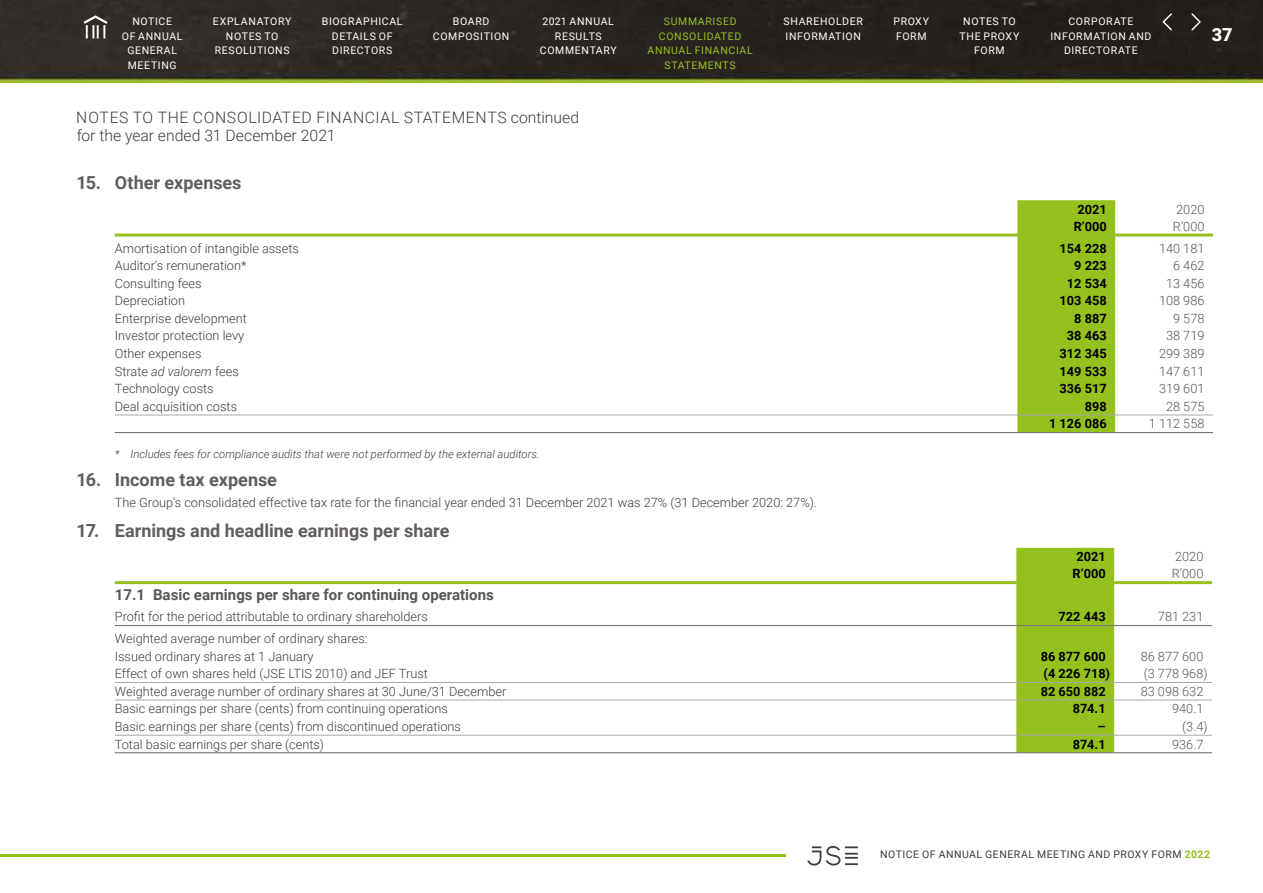
<style>
.page{position:relative;width:1263px;height:893px;background:#fff}
.page>*{position:absolute;margin:0;border:0;box-sizing:border-box;transform-origin:0 0}
.t1{font:700 18px "Roboto";color:#615d5c}
.t2{font:900 18px "Roboto";color:#fff}
.t3{font:300 15.75px/18px "Roboto";letter-spacing:.01em;color:#3c3c3b}
.t4{font:700 15px "Roboto";color:#575756}
.t5{font:300 12.75px/17.5px "Roboto";color:#3c3c3b}
.t6{font:300 12.75px/17.2px "Roboto";color:#555454}
.t7{font:700 12.75px/17.2px "Roboto";color:#000}
.t8{font:italic 300 11.25px "Roboto";color:#3c3c3b}
.t9{font:10.5px/14.9px "Roboto";letter-spacing:.06em;color:#fff;text-align:center}
.t10{font:10.5px/14.9px "Roboto";letter-spacing:.06em;color:#95c11f;text-align:center}
.t11{font:10.5px "Roboto";letter-spacing:.045em;color:#3c3c3b}
.s1{font-style:italic}
.s2{font-weight:700;color:#95c11f}
</style>
<div class="page">
<svg style="left:807px;top:846px;width:51px;height:19px"></svg>
<hr style="left:0;top:855px;width:785px;height:2px;background:#95c11f">
<img style="left:0;top:0;width:1263px;height:82px">
<svg style="left:81px;top:14px;width:29px;height:25px"></svg>
<svg style="left:1162px;top:13px;width:10px;height:17px"></svg>
<svg style="left:1191px;top:13px;width:10px;height:17px"></svg>
<div style="left:1017px;top:200px;width:98px;height:232px;background:#95c11f"></div>
<hr style="left:115px;top:234px;width:902px;height:3px;background:#95c11f">
<hr style="left:1017px;top:234px;width:98px;height:3px;background:#95c11f">
<hr style="left:1115px;top:234px;width:98px;height:3px;background:#95c11f">
<hr style="left:115px;top:415px;width:902px;height:1px;background:#a8a8a7">
<hr style="left:1017px;top:415px;width:98px;height:1px;background:#a8a8a7">
<hr style="left:1115px;top:415px;width:98px;height:1px;background:#a8a8a7">
<hr style="left:115px;top:432px;width:902px;height:1px;background:#767675">
<hr style="left:1017px;top:432px;width:98px;height:1px;background:#767675">
<hr style="left:1115px;top:432px;width:98px;height:1px;background:#767675">
<div style="left:1016px;top:548px;width:98px;height:204px;background:#95c11f"></div>
<hr style="left:115px;top:581px;width:901px;height:3px;background:#95c11f">
<hr style="left:1016px;top:581px;width:98px;height:3px;background:#95c11f">
<hr style="left:1114px;top:581px;width:98px;height:3px;background:#95c11f">
<hr style="left:115px;top:682px;width:901px;height:1px;background:#a8a8a7">
<hr style="left:1016px;top:682px;width:98px;height:1px;background:#a8a8a7">
<hr style="left:1114px;top:682px;width:98px;height:1px;background:#a8a8a7">
<hr style="left:115px;top:700px;width:901px;height:1px;background:#a8a8a7">
<hr style="left:1016px;top:700px;width:98px;height:1px;background:#a8a8a7">
<hr style="left:1114px;top:700px;width:98px;height:1px;background:#a8a8a7">
<hr style="left:115px;top:735px;width:901px;height:1px;background:#a8a8a7">
<hr style="left:1016px;top:735px;width:98px;height:1px;background:#a8a8a7">
<hr style="left:1114px;top:735px;width:98px;height:1px;background:#a8a8a7">
<hr style="left:115px;top:752px;width:901px;height:1px;background:#767675">
<hr style="left:1016px;top:752px;width:98px;height:1px;background:#767675">
<hr style="left:1114px;top:752px;width:98px;height:1px;background:#767675">
<hr style="left:115px;top:625px;width:901px;height:1px;background:#767675">
<hr style="left:1016px;top:625px;width:98px;height:1px;background:#767675">
<hr style="left:1114px;top:625px;width:98px;height:1px;background:#767675">
<p class="t9" style="left:122px;top:13px;width:62px">NOTICE<br>OF ANNUAL<br>GENERAL<br>MEETING</p>
<p class="t9" style="left:213px;top:13px;width:80px">EXPLANATORY<br>NOTES TO<br>RESOLUTIONS</p>
<p class="t9" style="left:322px;top:13px;width:82px">BIOGRAPHICAL<br>DETAILS OF<br>DIRECTORS</p>
<p class="t9" style="left:433px;top:13px;width:78px">BOARD<br>COMPOSITION</p>
<p class="t9" style="left:540px;top:13px;width:78px">2021 ANNUAL<br>RESULTS<br>COMMENTARY</p>
<p class="t10" style="left:647px;top:13px;width:107px">SUMMARISED<br>CONSOLIDATED<br>ANNUAL FINANCIAL<br>STATEMENTS</p>
<p class="t9" style="left:783px;top:13px;width:81px;text-align:left">SHAREHOLDER<br>INFORMATION</p>
<p class="t9" style="left:893px;top:13px;width:37px;text-align:left">PROXY<br>FORM</p>
<p class="t9" style="left:960px;top:13px;width:61px">NOTES TO<br>THE PROXY<br>FORM</p>
<p class="t9" style="left:1050px;top:13px;width:102px">CORPORATE<br>INFORMATION AND<br>DIRECTORATE</p>
<h1 class="t2" style="left:1212px;top:22px;width:22px">37</h1>
<p class="t3" style="left:77px;top:108px;width:504px">NOTES TO THE CONSOLIDATED FINANCIAL STATEMENTS continued for the year ended 31 December 2021</p>
<h1 class="t1" style="left:77px;top:170px;width:166px">15. Other expenses</h1>
<p class="t7" style="left:1074px;top:200px;width:35px">2021<br>R’000</p>
<p class="t6" style="left:1173px;top:200px;width:33px">2020<br>R’000</p>
<p class="t5" style="left:115px;top:239px;width:186px">Amortisation of intangible assets</p>
<p class="t7" style="left:1060px;top:239px;width:49px">154 228</p>
<p class="t6" style="left:1159px;top:239px;width:47px">140 181</p>
<p class="t5" style="left:115px;top:256px;width:133px">Auditor's remuneration*</p>
<p class="t7" style="left:1074px;top:257px;width:34px">9 223</p>
<p class="t6" style="left:1173px;top:257px;width:33px">6 462</p>
<p class="t5" style="left:115px;top:274px;width:88px">Consulting fees</p>
<p class="t7" style="left:1067px;top:274px;width:41px">12 534</p>
<p class="t6" style="left:1166px;top:274px;width:40px">13 456</p>
<p class="t5" style="left:115px;top:292px;width:72px">Depreciation</p>
<p class="t7" style="left:1060px;top:292px;width:49px">103 458</p>
<p class="t6" style="left:1159px;top:292px;width:47px">108 986</p>
<p class="t5" style="left:115px;top:309px;width:133px">Enterprise development</p>
<p class="t7" style="left:1074px;top:309px;width:34px">8 887</p>
<p class="t6" style="left:1173px;top:309px;width:33px">9 578</p>
<p class="t5" style="left:115px;top:327px;width:131px">Investor protection levy</p>
<p class="t7" style="left:1067px;top:327px;width:41px">38 463</p>
<p class="t6" style="left:1166px;top:327px;width:40px">38 719</p>
<p class="t5" style="left:115px;top:344px;width:88px">Other expenses</p>
<p class="t7" style="left:1060px;top:344px;width:49px">312 345</p>
<p class="t6" style="left:1159px;top:344px;width:47px">299 389</p>
<p class="t5" style="left:115px;top:362px;width:126px">Strate <span class="s1">ad valorem</span> fees</p>
<p class="t7" style="left:1060px;top:362px;width:49px">149 533</p>
<p class="t6" style="left:1159px;top:362px;width:47px">147 611</p>
<p class="t5" style="left:115px;top:379px;width:100px">Technology costs</p>
<p class="t7" style="left:1060px;top:380px;width:49px">336 517</p>
<p class="t6" style="left:1159px;top:380px;width:47px">319 601</p>
<p class="t5" style="left:115px;top:397px;width:124px">Deal acquisition costs</p>
<p class="t7" style="left:1085px;top:397px;width:23px">898</p>
<p class="t6" style="left:1166px;top:397px;width:40px">28 575</p>
<p class="t7" style="left:1049px;top:415px;width:59px">1 126 086</p>
<p class="t6" style="left:1149px;top:415px;width:57px">1 112 558</p>
<p class="t8" style="left:115px;top:446px;width:426px">* Includes fees for compliance audits that were not performed by the external auditors.</p>
<h1 class="t1" style="left:77px;top:466px;width:202px">16. Income tax expense</h1>
<p class="t5" style="left:115px;top:493px;width:704px">The Group’s consolidated effective tax rate for the financial year ended 31 December 2021 was 27% (31 December 2020: 27%).</p>
<h1 class="t1" style="left:77px;top:517px;width:374px">17. Earnings and headline earnings per share</h1>
<p class="t7" style="left:1073px;top:547px;width:35px">2021<br>R’000</p>
<p class="t6" style="left:1172px;top:547px;width:33px">2020<br>R’000</p>
<p class="t4" style="left:115px;top:584px;width:380px">17.1 Basic earnings per share for continuing operations</p>
<p class="t5" style="left:115px;top:607px;width:315px">Profit for the period attributable to ordinary shareholders</p>
<p class="t7" style="left:1058px;top:608px;width:49px">722 443</p>
<p class="t6" style="left:1158px;top:608px;width:47px">781 231</p>
<p class="t5" style="left:115px;top:629px;width:254px">Weighted average number of ordinary shares:<br>Issued ordinary shares at 1 January</p>
<p class="t7" style="left:1041px;top:647px;width:66px">86 877 600</p>
<p class="t6" style="left:1141px;top:647px;width:64px">86 877 600</p>
<p class="t5" style="left:115px;top:664px;width:315px">Effect of own shares held (JSE LTIS 2010) and JEF Trust</p>
<p class="t7" style="left:1043px;top:665px;width:68px">(4 226 718)</p>
<p class="t6" style="left:1144px;top:665px;width:65px">(3 778 968)</p>
<p class="t5" style="left:115px;top:682px;width:393px">Weighted average number of ordinary shares at 30 June/31 December</p>
<p class="t7" style="left:1041px;top:682px;width:66px">82 650 882</p>
<p class="t6" style="left:1141px;top:682px;width:64px">83 098 632</p>
<p class="t5" style="left:115px;top:700px;width:334px">Basic earnings per share (cents) from continuing operations</p>
<p class="t7" style="left:1073px;top:700px;width:34px">874.1</p>
<p class="t6" style="left:1172px;top:700px;width:33px">940.1</p>
<p class="t5" style="left:115px;top:717px;width:348px">Basic earnings per share (cents) from discontinued operations</p>
<p class="t7" style="left:1097px;top:717px;width:10px">–</p>
<p class="t6" style="left:1182px;top:717px;width:27px">(3.4)</p>
<p class="t5" style="left:115px;top:735px;width:211px">Total basic earnings per share (cents)</p>
<p class="t7" style="left:1073px;top:735px;width:34px">874.1</p>
<p class="t6" style="left:1172px;top:735px;width:33px">936.7</p>
<p class="t11" style="left:880px;top:847px;width:331px">NOTICE OF ANNUAL GENERAL MEETING AND PROXY FORM <span class="s2">2022</span></p>
</div>
